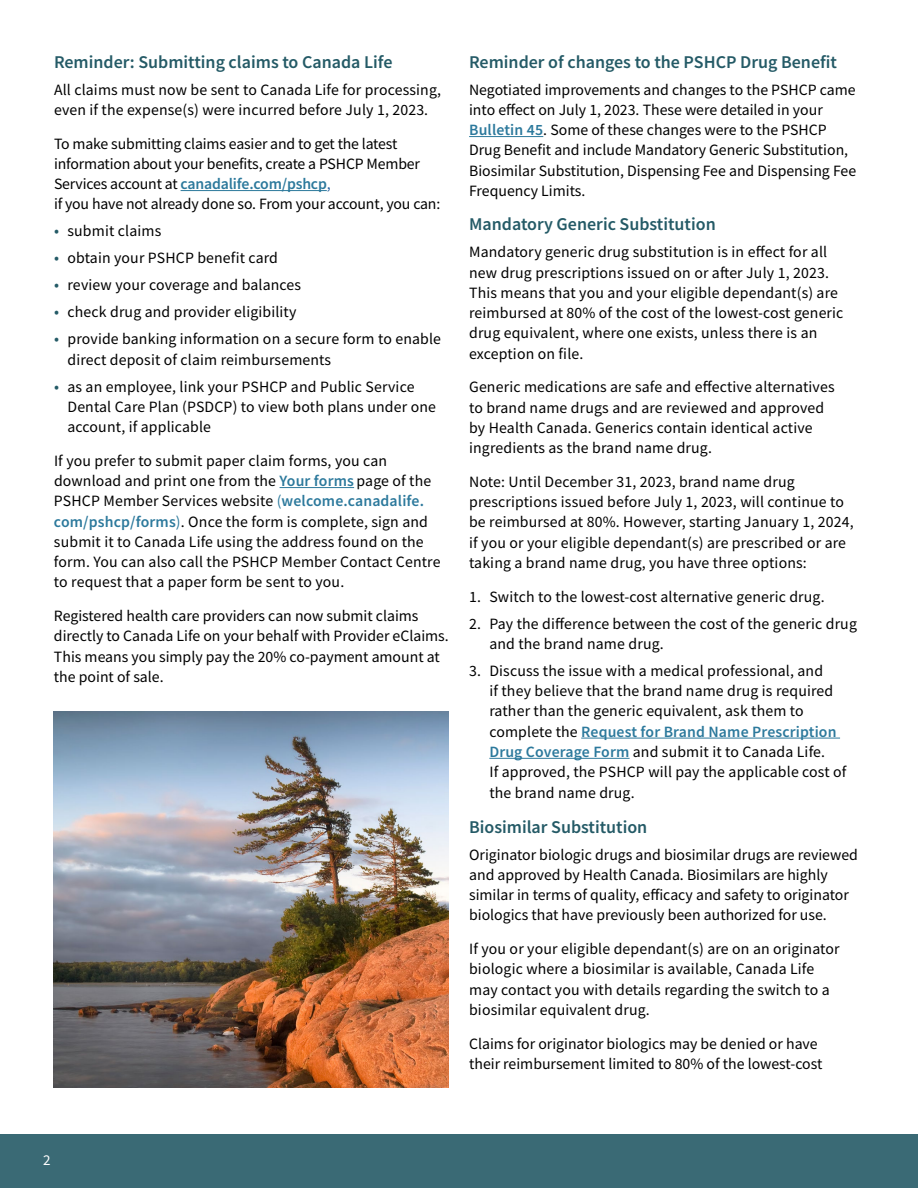
<style>
.page{position:relative;width:918px;height:1188px;background:#fff}
.page>*{position:absolute;margin:0;border:0;box-sizing:border-box;transform-origin:0 0}
.t1{font:600 18px "Source Sans Pro";color:#245a66}
.t2{font:15.75px/20.2px "Source Sans Pro";letter-spacing:.01em;color:#000}
.t3{font:15.75px/20.2px "Source Sans Pro";letter-spacing:-.01em;color:#000}
.t4{font:15px "Source Sans Pro";color:#fff}
.s1{font-weight:600;color:#2c799c}
.s2{color:#215e9e}
.s3{font-size:16.5px;color:#245a66}
.s4{color:#2c799c}
</style>
<div class="page">
<div style="left:0;top:1134px;width:918px;height:54px;background:#3a6a75"></div>
<hr style="left:181px;top:190px;width:146px;height:1px;background:#2c799c">
<hr style="left:280px;top:487px;width:74px;height:1px;background:#2c799c">
<img style="left:53px;top:711px;width:395px;height:376px">
<hr style="left:469px;top:136px;width:74px;height:1px;background:#2c799c">
<hr style="left:581px;top:738px;width:259px;height:1px;background:#2c799c">
<hr style="left:489px;top:758px;width:141px;height:1px;background:#2c799c">
<h2 class="t1" style="left:54px;top:50px;width:340px">Reminder: Submitting claims to Canada Life</h2>
<p class="t2" style="left:54px;top:79px;width:389px">All claims must now be sent to Canada Life for processing, even if the expense(s) were incurred before July 1, 2023.</p>
<p class="t3" style="left:54px;top:133px;width:388px">To make submitting claims easier and to get the latest information about your benefits, create a PSHCP Member Services account at <span class="s1">canadalife.com/pshcp</span><span class="s2">,<br></span>if you have not already done so. From your account, you can:</p>
<p class="t2" style="left:54px;top:221px;width:109px"><span class="s3">•</span> submit claims</p>
<p class="t2" style="left:54px;top:248px;width:226px"><span class="s3">•</span> obtain your PSHCP benefit card</p>
<p class="t2" style="left:54px;top:275px;width:249px"><span class="s3">•</span> review your coverage and balances</p>
<p class="t2" style="left:54px;top:302px;width:244px"><span class="s3">•</span> check drug and provider eligibility</p>
<p class="t2" style="left:68px;top:329px;width:375px;text-indent:-14px"><span class="s3">•</span> provide banking information on a secure form to enable direct deposit of claim reimbursements</p>
<p class="t2" style="left:68px;top:376px;width:370px;text-indent:-14px"><span class="s3">•</span> as an employee, link your PSHCP and Public Service<br>Dental Care Plan (PSDCP) to view both plans under one account, if applicable</p>
<p class="t2" style="left:54px;top:450px;width:388px">If you prefer to submit paper claim forms, you can download and print one from the <span class="s1">Your forms</span> page of the PSHCP Member Services website <span class="s4">(</span><span class="s1">welcome.canadalife. com/pshcp/forms</span><span class="s4">)</span>. Once the form is complete, sign and submit it to Canada Life using the address found on the form. You can also call the PSHCP Member Contact Centre to request that a paper form be sent to you.</p>
<p class="t2" style="left:54px;top:606px;width:396px">Registered health care providers can now submit claims directly to Canada Life on your behalf with Provider eClaims.<br>This means you simply pay the 20% co-payment amount at the point of sale.</p>
<h2 class="t1" style="left:469px;top:50px;width:369px">Reminder of changes to the PSHCP Drug Benefit</h2>
<p class="t2" style="left:469px;top:79px;width:389px">Negotiated improvements and changes to the PSHCP came into effect on July 1, 2023. These were detailed in your <span class="s1">Bulletin 45</span>. Some of these changes were to the PSHCP Drug Benefit and include Mandatory Generic Substitution, Biosimilar Substitution, Dispensing Fee and Dispensing Fee Frequency Limits.</p>
<h2 class="t1" style="left:469px;top:212px;width:248px">Mandatory Generic Substitution</h2>
<p class="t2" style="left:469px;top:242px;width:376px">Mandatory generic drug substitution is in effect for all new drug prescriptions issued on or after July 1, 2023.<br>This means that you and your eligible dependant(s) are reimbursed at 80% of the cost of the lowest-cost generic drug equivalent, where one exists, unless there is an exception on file.</p>
<p class="t2" style="left:469px;top:377px;width:367px">Generic medications are safe and effective alternatives to brand name drugs and are reviewed and approved by Health Canada. Generics contain identical active ingredients as the brand name drug.</p>
<p class="t2" style="left:469px;top:471px;width:386px">Note: Until December 31, 2023, brand name drug prescriptions issued before July 1, 2023, will continue to be reimbursed at 80%. However, starting January 1, 2024, if you or your eligible dependant(s) are prescribed or are taking a brand name drug, you have three options:</p>
<p class="t2" style="left:469px;top:586px;width:357px">1. Switch to the lowest-cost alternative generic drug.</p>
<p class="t2" style="left:489px;top:613px;width:369px;text-indent:-20px">2. Pay the difference between the cost of the generic drug and the brand name drug.</p>
<p class="t2" style="left:489px;top:660px;width:359px;text-indent:-20px">3. Discuss the issue with a medical professional, and<br>if they believe that the brand name drug is required rather than the generic equivalent, ask them to complete the <span class="s1">Request for Brand Name Prescription Drug Coverage Form</span> and submit it to Canada Life.<br>If approved, the PSHCP will pay the applicable cost of the brand name drug.</p>
<h2 class="t1" style="left:469px;top:815px;width:180px">Biosimilar Substitution</h2>
<p class="t2" style="left:469px;top:844px;width:390px">Originator biologic drugs and biosimilar drugs are reviewed and approved by Health Canada. Biosimilars are highly similar in terms of quality, efficacy and safety to originator biologics that have previously been authorized for use.</p>
<p class="t2" style="left:469px;top:939px;width:372px">If you or your eligible dependant(s) are on an originator biologic where a biosimilar is available, Canada Life may contact you with details regarding the switch to a biosimilar equivalent drug.</p>
<p class="t2" style="left:469px;top:1033px;width:355px">Claims for originator biologics may be denied or have their reimbursement limited to 80% of the lowest-cost</p>
<p class="t4" style="left:43px;top:1150px;width:9px">2</p>
</div>
